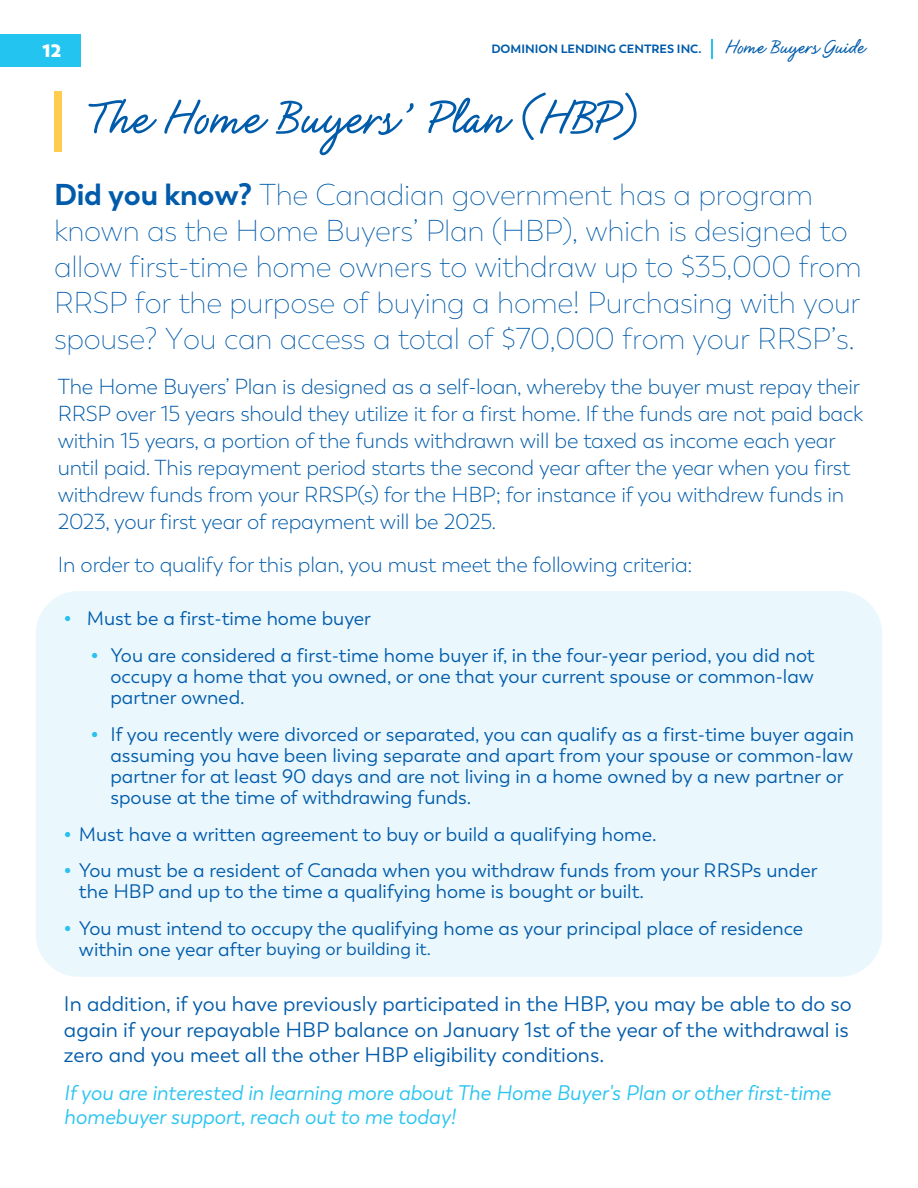
<style>
.page{position:relative;width:918px;height:1188px;background:#fff}
.page>*{position:absolute;margin:0;border:0;box-sizing:border-box;transform-origin:0 0}
.t1{font:700 52.5px "Natural Script";color:#005baa}
.t2{font:200 30px/36px "Trenda";letter-spacing:-.01em;color:#005baa}
.t3{font:300 21.6px/27px "Trenda";letter-spacing:-.01em;color:#005baa}
.t4{font:21px/25.5px "Trenda";color:#005baa}
.t5{font:italic 21px/24px "Trenda";color:#2ac4f0}
.t6{font:19.5px/21px "Trenda";color:#005baa}
.t7{font:18px "Trenda";color:#005baa}
.t8{font:800 18px "Trenda";color:#fff}
.t9{font:700 12px "Trenda";color:#005baa}
.s1{font-family:"Natural Script";font-size:21px}
.s2{font-weight:700}
.s3{font-weight:700;color:#2cc1ec}
.s4{font-size:19.5px}
</style>
<div class="page">
<div style="left:36px;top:591px;width:846px;height:386px;background:#eaf7fd;border-radius:43px"></div>
<div style="left:54px;top:92px;width:7px;height:60px;background:#ffcc4e"></div>
<svg style="left:711px;top:40px;width:2px;height:19px"></svg>
<div style="left:0;top:35px;width:81px;height:32px;background:#24c4f0"></div>
<p class="t8" style="left:43px;top:39px;width:20px">12</p>
<p class="t9" style="left:491px;top:42px;width:375px">DOMINION LENDING CENTRES INC. <span class="s1">Home Buyers Guide</span></p>
<p class="t8" style="left:32px;top:39px;width:18px">11</p>
<h1 class="t1" style="left:89px;top:85px;width:551px">The Home Buyers’ Plan (HBP)</h1>
<p class="t2" style="left:54px;top:177px;width:809px"><span class="s2">Did you know?</span> The Canadian government has a program known as the Home Buyers’ Plan (HBP), which is designed to allow first-time home owners to withdraw up to $35,000 from RRSP for the purpose of buying a home! Purchasing with your spouse? You can access a total of $70,000 from your RRSP’s.</p>
<p class="t3" style="left:58px;top:373px;width:807px">The Home Buyers’ Plan is designed as a self-loan, whereby the buyer must repay their RRSP over 15 years should they utilize it for a first home. If the funds are not paid back within 15 years, a portion of the funds withdrawn will be taxed as income each year until paid. This repayment period starts the second year after the year when you first withdrew funds from your RRSP(s) for the HBP; for instance if you withdrew funds in 2023, your first year of repayment will be 2025.</p>
<p class="t3" style="left:58px;top:551px;width:636px">In order to qualify for this plan, you must meet the following criteria:</p>
<p class="t6" style="left:64px;top:608px;width:309px"><span class="s3">•</span> Must be a first-time home buyer</p>
<p class="t6" style="left:110px;top:645px;width:706px;text-align:justify;text-indent:-19px"><span class="s3">•</span> You are considered a first-time home buyer if, in the four-year period, you did not occupy a home that you owned, or one that your current spouse or common-law partner owned.</p>
<p class="t6" style="left:110px;top:724px;width:745px;text-indent:-19px"><span class="s3">•</span> If you recently were divorced or separated, you can qualify as a first-time buyer again assuming you have been living separate and apart from your spouse or common-law partner for at least 90 days and are not living in a home owned by a new partner or spouse at the time of withdrawing funds.</p>
<p class="t6" style="left:64px;top:824px;width:594px"><span class="s3">•</span> Must have a written agreement to buy or build a qualifying home.</p>
<p class="t6" style="left:79px;top:860px;width:740px;text-indent:-15px"><span class="s3">•</span> You must be a resident of Canada when you withdraw funds from your RRSPs under the HBP and up to the time a qualifying home is bought or built.</p>
<p class="t6" style="left:64px;top:918px;width:741px"><span class="s3">•</span> You must intend to occupy the qualifying home as your principal place of residence</p>
<p class="t7" style="left:79px;top:939px;width:353px"><span class="s4">within one year after</span> buying or building it.</p>
<p class="t4" style="left:64px;top:992px;width:789px">In addition, if you have previously participated in the HBP, you may be able to do so again if your repayable HBP balance on January 1st of the year of the withdrawal is zero and you meet all the other HBP eligibility conditions.</p>
<p class="t5" style="left:64px;top:1081px;width:768px">If you are interested in learning more about The Home Buyer's Plan or other first-time homebuyer support, reach out to me today!</p>
</div>
